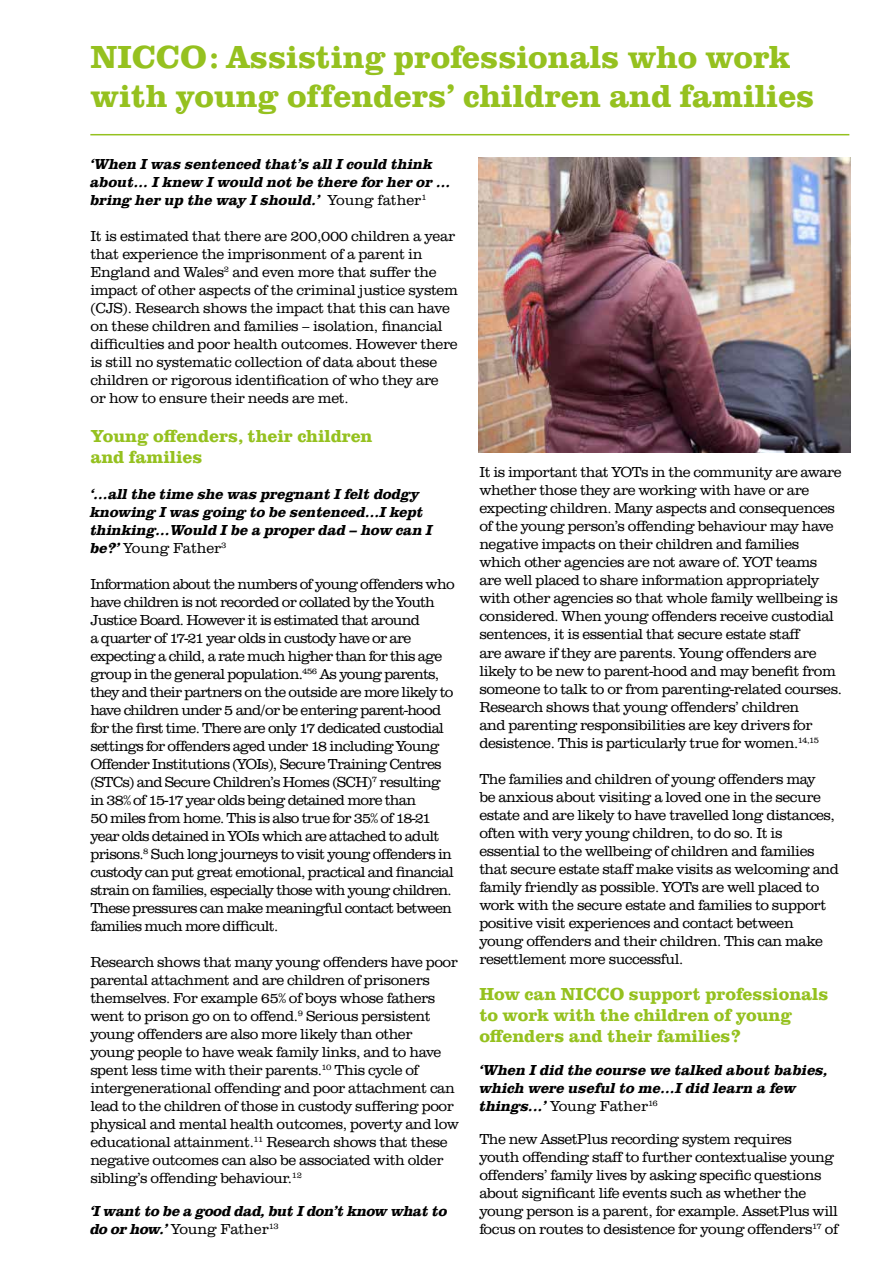
<style>
.page{position:relative;width:893px;height:1263px;background:#fff}
.page>*{position:absolute;margin:0;border:0;box-sizing:border-box;transform-origin:0 0}
.t1{font:700 33px/39px "URW Clarendon TOT";color:#95c11f}
.t2{font:700 18px/21px "URW Clarendon TOT";color:#95c11f}
.t3{font:300 15px/18px "URW Clarendon TOT";letter-spacing:-.03em;color:#000}
.t4{font:300 15px/18px "URW Clarendon TOT";letter-spacing:-.05em;color:#000}
.t5{font:italic 700 15px/18px "URW Clarendon TOT";letter-spacing:-.005em;color:#000}
.s1{font-weight:300;font-style:normal}
</style>
<div class="page">
<hr style="left:90px;top:134px;width:759px;height:1px;background:#95c11f">
<img style="left:479px;top:157px;width:371px;height:296px">
<h1 class="t1" style="left:91px;top:38px;width:725px">NICCO: Assisting professionals who work with young offenders’ children and families</h1>
<p class="t5" style="left:90px;top:155px;width:362px">‘When I was sentenced that’s all I could think about… I knew I would not be there for her or … bring her up the way I should.’ <span class="s1">Young father</span><sup>1</sup></p>
<p class="t3" style="left:90px;top:227px;width:369px">It is estimated that there are 200,000 children a year that experience the imprisonment of a parent in England and Wales<sup>2</sup> and even more that suffer the impact of other aspects of the criminal justice system (CJS). Research shows the impact that this can have on these children and families – isolation, financial difficulties and poor health outcomes. However there is still no systematic collection of data about these children or rigorous identification of who they are or how to ensure their needs are met.</p>
<p class="t2" style="left:90px;top:426px;width:284px">Young offenders, their children and families</p>
<p class="t5" style="left:90px;top:485px;width:344px">‘…all the time she was pregnant I felt dodgy knowing I was going to be sentenced…I kept thinking…Would I be a proper dad – how can I be?’ <span class="s1">Young Father</span><sup>3</sup></p>
<p class="t4" style="left:90px;top:575px;width:366px">Information about the numbers of young offenders who have children is not recorded or collated by the Youth Justice Board. However it is estimated that around<br>a quarter of 17-21 year olds in custody have or are expecting a child, a rate much higher than for this age group in the general population.<sup>456</sup> As young parents, they and their partners on the outside are more likely to have children under 5 and/or be entering parent-hood for the first time. There are only 17 dedicated custodial settings for offenders aged under 18 including Young Offender Institutions (YOIs), Secure Training Centres (STCs) and Secure Children’s Homes (SCH)<sup>7</sup> resulting in 38% of 15-17 year olds being detained more than<br>50 miles from home. This is also true for 35% of 18-21 year olds detained in YOIs which are attached to adult prisons.<sup>8</sup> Such long journeys to visit young offenders in custody can put great emotional, practical and financial strain on families, especially those with young children.<br>These pressures can make meaningful contact between families much more difficult.</p>
<p class="t3" style="left:90px;top:953px;width:370px">Research shows that many young offenders have poor parental attachment and are children of prisoners themselves. For example 65% of boys whose fathers went to prison go on to offend.<sup>9</sup> Serious persistent young offenders are also more likely than other young people to have weak family links, and to have spent less time with their parents.<sup>10</sup> This cycle of intergenerational offending and poor attachment can lead to the children of those in custody suffering poor physical and mental health outcomes, poverty and low educational attainment.<sup>11</sup> Research shows that these negative outcomes can also be associated with older sibling’s offending behaviour.<sup>12</sup></p>
<p class="t5" style="left:90px;top:1202px;width:359px">‘I want to be a good dad, but I don’t know what to do or how.’ <span class="s1">Young Father</span><sup>13</sup></p>
<p class="t3" style="left:479px;top:464px;width:364px">It is important that YOTs in the community are aware whether those they are working with have or are expecting children. Many aspects and consequences of the young person’s offending behaviour may have negative impacts on their children and families which other agencies are not aware of. YOT teams are well placed to share information appropriately with other agencies so that whole family wellbeing is considered. When young offenders receive custodial sentences, it is essential that secure estate staff<br>are aware if they are parents. Young offenders are likely to be new to parent-hood and may benefit from someone to talk to or from parenting-related courses.<br>Research shows that young offenders’ children<br>and parenting responsibilities are key drivers for desistence. This is particularly true for women.<sup>14,15</sup></p>
<p class="t3" style="left:479px;top:770px;width:361px">The families and children of young offenders may<br>be anxious about visiting a loved one in the secure estate and are likely to have travelled long distances, often with very young children, to do so. It is essential to the wellbeing of children and families that secure estate staff make visits as welcoming and family friendly as possible. YOTs are well placed to work with the secure estate and families to support positive visit experiences and contact between young offenders and their children. This can make resettlement more successful.</p>
<p class="t2" style="left:479px;top:983px;width:351px">How can NICCO support professionals to work with the children of young offenders and their families?</p>
<p class="t5" style="left:479px;top:1061px;width:350px">‘When I did the course we talked about babies, which were useful to me…I did learn a few things...’ <span class="s1">Young Father</span><sup>16</sup></p>
<p class="t3" style="left:479px;top:1130px;width:360px">The new AssetPlus recording system requires<br>youth offending staff to further contextualise young offenders’ family lives by asking specific questions about significant life events such as whether the young person is a parent, for example. AssetPlus will focus on routes to desistence for young offenders<sup>17</sup> of</p>
</div>
